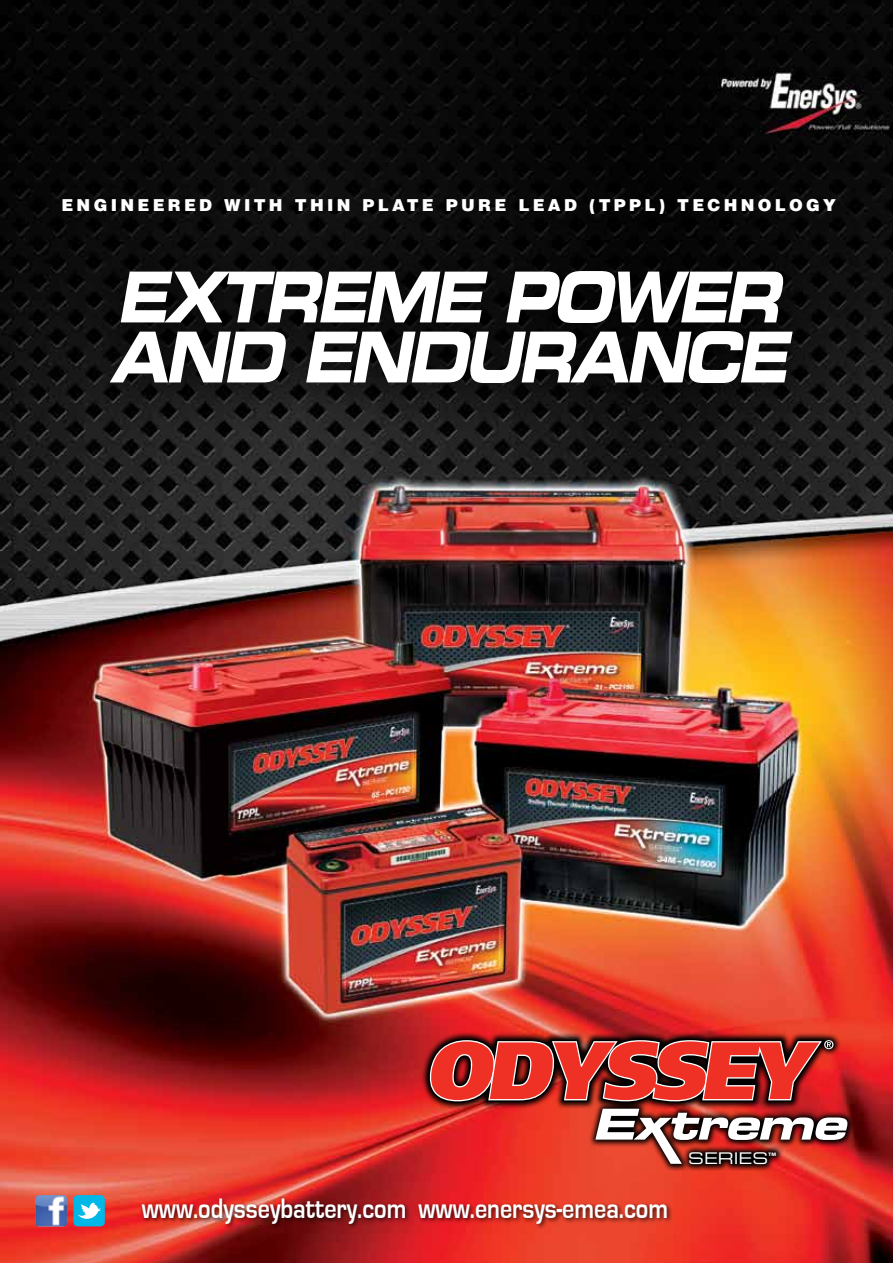
<style>
.page{position:relative;width:893px;height:1263px;background:#fff}
.page>*{position:absolute;margin:0;border:0;box-sizing:border-box;transform-origin:0 0}
.t1{font:italic 70.2px/60px "Eurostile Bold Extended Two";color:#fff;scale:.77 1}
.t2{font:700 28.95px "Eurostile";color:#fff;scale:.83 1}
.t3{font:900 16.5px "Helvetica";letter-spacing:.2em;color:#fff}
.t4{font:16.05px "Eurostile Extended Two";color:#fff}
.t5{font:700 4.5px "Eurostile";color:#fff}
</style>
<div class="page">
<img style="left:1px;top:0;width:892px;height:1263px">
<svg style="left:58px;top:219px;width:769px;height:208px;background:#0c0c0c"></svg>
<svg style="left:420px;top:1030px;width:434px;height:141px;background:#cd2b23"></svg>
<svg style="left:428px;top:1039px;width:405px;height:64px;background:#b93931"></svg>
<svg style="left:595px;top:1109px;width:254px;height:55px"></svg>
<div style="left:139px;top:1196px;width:534px;height:34px;background:#000;opacity:.75"></div>
<svg style="left:74px;top:1195px;width:31px;height:31px"></svg>
<img style="left:35px;top:1195px;width:32px;height:32px">
<p class="t3" style="left:61px;top:194px;width:776px">ENGINEERED WITH THIN PLATE PURE LEAD (TPPL) TECHNOLOGY</p>
<h1 class="t1" style="left:109px;top:266px;width:904px">EXTREME POWER<br>AND ENDURANCE</h1>
<h2 class="t2" style="left:142px;top:1192px;width:636px">www.odysseybattery.com www.enersys-emea.com</h2>
<p class="t4" style="left:688px;top:1147px;width:82px">SERIES</p>
<p class="t5" style="left:769px;top:1151px;width:9px">TM</p>
</div>
